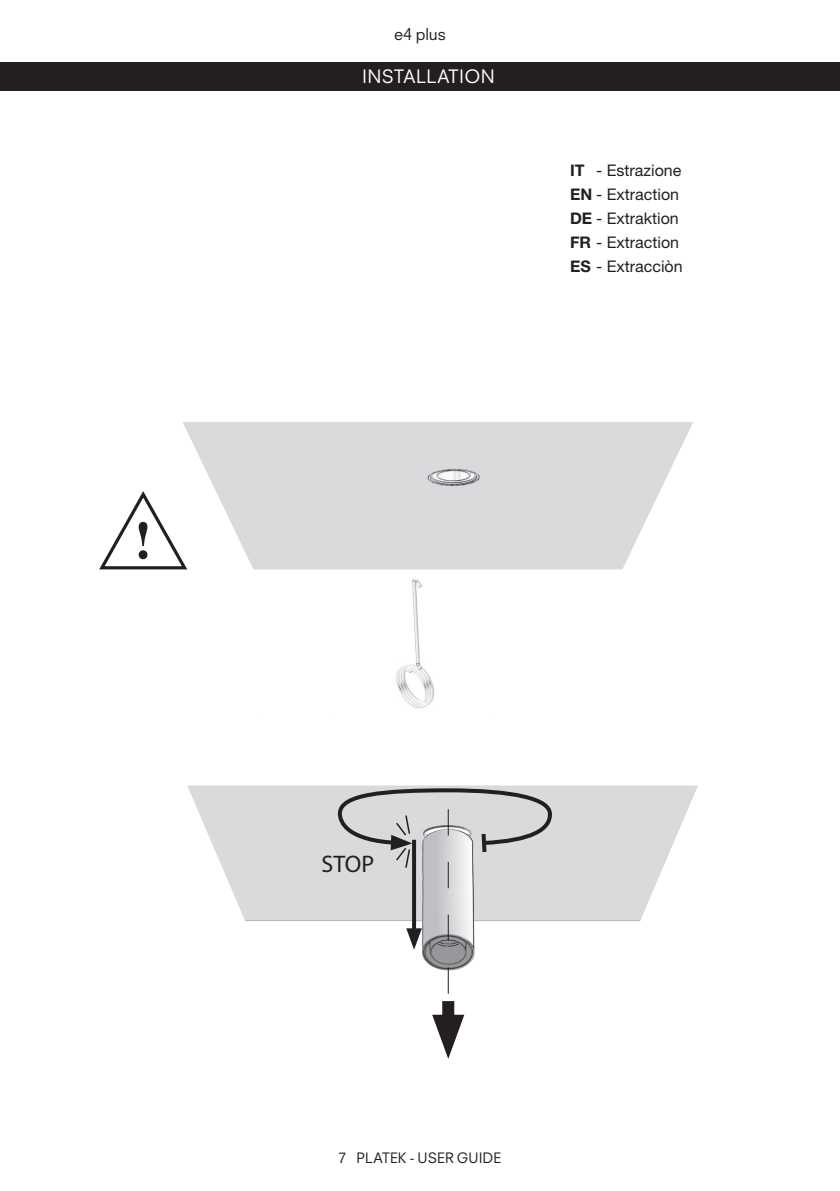
<style>
.page{position:relative;width:840px;height:1191px;background:#fff}
.page>*{position:absolute;margin:0;border:0;box-sizing:border-box;transform-origin:0 0}
.t1{font:24px "Myriad Pro";color:#231f20}
.t2{font:18px "Neuzeit SLT Std";letter-spacing:.02em;color:#fff}
.t3{font:16px "Helvetica Neue LT Std";color:#231f20}
.t4{font:16px "Neuzeit SLT Std";letter-spacing:-.005em;color:#231f20}
.t5{font:14px "Neuzeit SLT Std";letter-spacing:.005em;color:#231f20}
.s1{font-weight:700}
</style>
<div class="page">
<img style="left:183px;top:422px;width:510px;height:147px">
<div style="left:442px;top:1001px;width:12px;height:32px;background:#231f20"></div>
<svg style="left:432px;top:1014px;width:32px;height:44px"></svg>
<img style="left:396px;top:579px;width:39px;height:130px">
<div style="left:0;top:62px;width:839px;height:29px;background:#231f20"></div>
<svg style="left:99px;top:490px;width:91px;height:80px"></svg>
<svg style="left:335px;top:786px;width:219px;height:207px"></svg>
<p class="t4" style="left:394px;top:25px;width:53px">e4 plus</p>
<p class="t2" style="left:362px;top:66px;width:134px">INSTALLATION</p>
<p class="t3" style="left:569px;top:161px;width:113px"><span class="s1">IT</span> - Estrazione</p>
<p class="t3" style="left:569px;top:185px;width:110px"><span class="s1">EN</span> - Extraction</p>
<p class="t3" style="left:569px;top:209px;width:110px"><span class="s1">DE</span> - Extraktion</p>
<p class="t3" style="left:569px;top:233px;width:110px"><span class="s1">FR</span> - Extraction</p>
<p class="t3" style="left:569px;top:257px;width:114px"><span class="s1">ES</span> - Extracciòn</p>
<p class="t1" style="left:321px;top:849px;width:54px">STOP</p>
<p class="t5" style="left:338px;top:1149px;width:164px">7 PLATEK - USER GUIDE</p>
</div>
